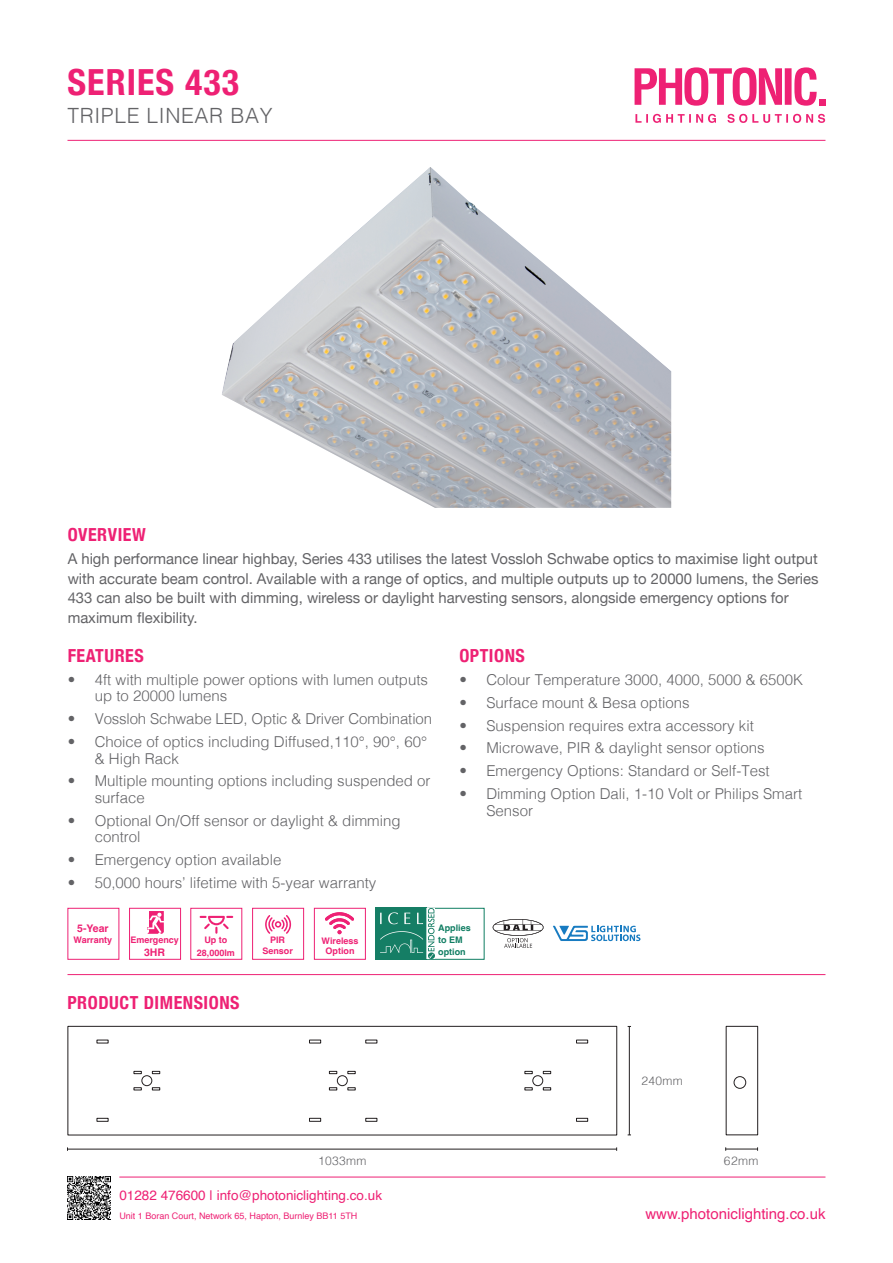
<style>
.page{position:relative;width:893px;height:1263px;background:#fff}
.page>*{position:absolute;margin:0;border:0;box-sizing:border-box;transform-origin:0 0}
.t1{font:700 condensed 36px "Helvetica Neue";letter-spacing:.03em;color:#ee2174}
.t2{font:300 21px "Helvetica";letter-spacing:.03em;color:#636366}
.t3{font:700 condensed 18px "Helvetica Neue";letter-spacing:.03em;color:#ee2174}
.t4{font:300 15px/16.5px "Helvetica";color:#636366}
.t5{font:15px/19.5px "Helvetica Neue";color:#636366}
.t6{font:15px "Helvetica";color:#ee2174}
.t7{font:13.5px "Helvetica";color:#ee2174}
.t8{font:300 12px "Helvetica";letter-spacing:.03em;color:#636366}
.t9{font:700 10.5px "Helvetica";color:#ee2174}
.t10{font:700 9px/10.8px "Helvetica";color:#ee2174;text-align:center}
.t11{font:9px "Helvetica";color:#ee2174}
.t12{font:700 9px/12.3px "Helvetica";color:#0f7d62}
</style>
<div class="page">
<hr style="left:68px;top:140px;width:757px;height:1px;background:#ee2174">
<hr style="left:68px;top:974px;width:757px;height:1px;background:#ee2174">
<div style="left:68px;top:1026px;width:549px;height:109px;border:1px solid #231f20"></div>
<svg style="left:97px;top:1040px;width:11px;height:3px"></svg>
<svg style="left:309px;top:1040px;width:12px;height:3px"></svg>
<svg style="left:365px;top:1040px;width:12px;height:3px"></svg>
<svg style="left:576px;top:1040px;width:12px;height:3px"></svg>
<svg style="left:97px;top:1118px;width:11px;height:3px"></svg>
<svg style="left:309px;top:1118px;width:12px;height:3px"></svg>
<svg style="left:365px;top:1118px;width:12px;height:3px"></svg>
<svg style="left:576px;top:1118px;width:12px;height:3px"></svg>
<hr style="left:67px;top:1149px;width:550px;height:1px;background:#231f20">
<hr style="left:629px;top:1026px;width:1px;height:109px;background:#231f20">
<img style="left:222px;top:167px;width:449px;height:341px">
<svg style="left:348px;top:1071px;width:7px;height:3px"></svg>
<svg style="left:329px;top:1071px;width:8px;height:3px"></svg>
<svg style="left:348px;top:1087px;width:7px;height:3px"></svg>
<svg style="left:329px;top:1087px;width:8px;height:3px"></svg>
<svg style="left:543px;top:1071px;width:8px;height:3px"></svg>
<svg style="left:525px;top:1071px;width:7px;height:3px"></svg>
<svg style="left:543px;top:1087px;width:8px;height:3px"></svg>
<svg style="left:525px;top:1087px;width:7px;height:3px"></svg>
<svg style="left:152px;top:1071px;width:8px;height:3px"></svg>
<svg style="left:134px;top:1071px;width:8px;height:3px"></svg>
<svg style="left:152px;top:1087px;width:8px;height:3px"></svg>
<svg style="left:134px;top:1087px;width:8px;height:3px"></svg>
<div style="left:337px;top:1075px;width:11px;height:11px;border:1px solid #231f20;border-radius:50%"></div>
<div style="left:142px;top:1075px;width:10px;height:11px;border:1px solid #231f20;border-radius:50%"></div>
<div style="left:532px;top:1075px;width:11px;height:11px;border:1px solid #231f20;border-radius:50%"></div>
<svg style="left:635px;top:114px;width:190px;height:9px"></svg>
<svg style="left:635px;top:67px;width:182px;height:39px"></svg>
<div style="left:819px;top:99px;width:6px;height:7px;background:#ee2174"></div>
<div style="left:726px;top:1026px;width:32px;height:109px;border:1px solid #231f20"></div>
<div style="left:734px;top:1076px;width:12px;height:12px;border:1px solid #231f20;border-radius:50%"></div>
<hr style="left:726px;top:1149px;width:32px;height:1px;background:#231f20">
<div style="left:129px;top:908px;width:52px;height:52px;border:1px solid #ee2174"></div>
<svg style="left:147px;top:911px;width:17px;height:23px"></svg>
<svg style="left:493px;top:919px;width:51px;height:29px"></svg>
<svg style="left:553px;top:926px;width:87px;height:15px"></svg>
<div style="left:252px;top:908px;width:52px;height:52px;border:1px solid #ee2174"></div>
<svg style="left:265px;top:915px;width:26px;height:19px"></svg>
<div style="left:190px;top:908px;width:52px;height:52px;border:1px solid #ee2174"></div>
<svg style="left:200px;top:916px;width:33px;height:18px"></svg>
<div style="left:314px;top:908px;width:52px;height:52px;border:1px solid #ee2174"></div>
<svg style="left:325px;top:912px;width:29px;height:22px"></svg>
<div style="left:68px;top:908px;width:51px;height:52px;border:1px solid #ee2174"></div>
<div style="left:375px;top:908px;width:109px;height:52px;border:1px solid #0f7d62"></div>
<img style="left:375px;top:908px;width:60px;height:52px">
<hr style="left:119px;top:1177px;width:706px;height:1px;background:#ee2174">
<img style="left:67px;top:1177px;width:43px;height:42px">
<h1 class="t1" style="left:67px;top:52px;width:173px">SERIES 433</h1>
<h2 class="t2" style="left:67px;top:98px;width:206px">TRIPLE LINEAR BAY</h2>
<p class="t3" style="left:68px;top:519px;width:80px">OVERVIEW</p>
<p class="t5" style="left:68px;top:550px;width:752px">A high performance linear highbay, Series 433 utilises the latest Vossloh Schwabe optics to maximise light output with accurate beam control. Available with a range of optics, and multiple outputs up to 20000 lumens, the Series 433 can also be built with dimming, wireless or daylight harvesting sensors, alongside emergency options for maximum flexibility.</p>
<p class="t3" style="left:68px;top:640px;width:78px">FEATURES</p>
<p class="t4" style="left:95px;top:670px;width:335px;text-indent:-27px">• 4ft with multiple power options with lumen outputs up to 20000 lumens</p>
<p class="t4" style="left:68px;top:709px;width:366px">• Vossloh Schwabe LED, Optic &amp; Driver Combination</p>
<p class="t4" style="left:95px;top:732px;width:334px;text-indent:-27px">• Choice of optics including Diffused,110°, 90°, 60° &amp; High Rack</p>
<p class="t4" style="left:95px;top:772px;width:337px;text-indent:-27px">• Multiple mounting options including suspended or surface</p>
<p class="t4" style="left:95px;top:811px;width:307px;text-indent:-27px">• Optional On/Off sensor or daylight &amp; dimming control</p>
<p class="t4" style="left:68px;top:850px;width:215px">• Emergency option available</p>
<p class="t4" style="left:68px;top:873px;width:310px">• 50,000 hours’ lifetime with 5-year warranty</p>
<p class="t3" style="left:459px;top:640px;width:67px">OPTIONS</p>
<p class="t4" style="left:459px;top:670px;width:345px">• Colour Temperature 3000, 4000, 5000 &amp; 6500K</p>
<p class="t4" style="left:459px;top:693px;width:232px">• Surface mount &amp; Besa options</p>
<p class="t4" style="left:459px;top:716px;width:296px">• Suspension requires extra accessory kit</p>
<p class="t4" style="left:459px;top:739px;width:307px">• Microwave, PIR &amp; daylight sensor options</p>
<p class="t4" style="left:459px;top:762px;width:312px">• Emergency Options: Standard or Self-Test</p>
<p class="t4" style="left:486px;top:784px;width:317px;text-indent:-27px">• Dimming Option Dali, 1-10 Volt or Philips Smart<br>Sensor</p>
<p class="t9" style="left:77px;top:922px;width:33px">5-Year</p>
<p class="t10" style="left:74px;top:935px;width:40px">Warranty</p>
<p class="t10" style="left:130px;top:936px;width:50px">Emergency</p>
<p class="t9" style="left:144px;top:945px;width:22px">3HR</p>
<p class="t10" style="left:262px;top:936px;width:32px">PIR<br>Sensor</p>
<p class="t10" style="left:197px;top:935px;width:40px;line-height:12.3px">Up to<br>28,000lm</p>
<p class="t10" style="left:322px;top:936px;width:38px">Wireless<br>Option</p>
<p class="t3" style="left:67px;top:988px;width:174px">PRODUCT DIMENSIONS</p>
<p class="t12" style="left:438px;top:922px;width:34px">Applies to EM option</p>
<p class="t8" style="left:318px;top:1150px;width:50px">1033mm</p>
<p class="t7" style="left:119px;top:1185px;width:264px">01282 476600 | info@photoniclighting.co.uk</p>
<p class="t11" style="left:119px;top:1209px;width:239px">Unit 1 Boran Court, Network 65, Hapton, Burnley BB11 5TH</p>
<p class="t8" style="left:641px;top:1070px;width:43px">240mm</p>
<p class="t8" style="left:724px;top:1150px;width:36px">62mm</p>
<p class="t6" style="left:645px;top:1202px;width:182px">www.photoniclighting.co.uk</p>
</div>
